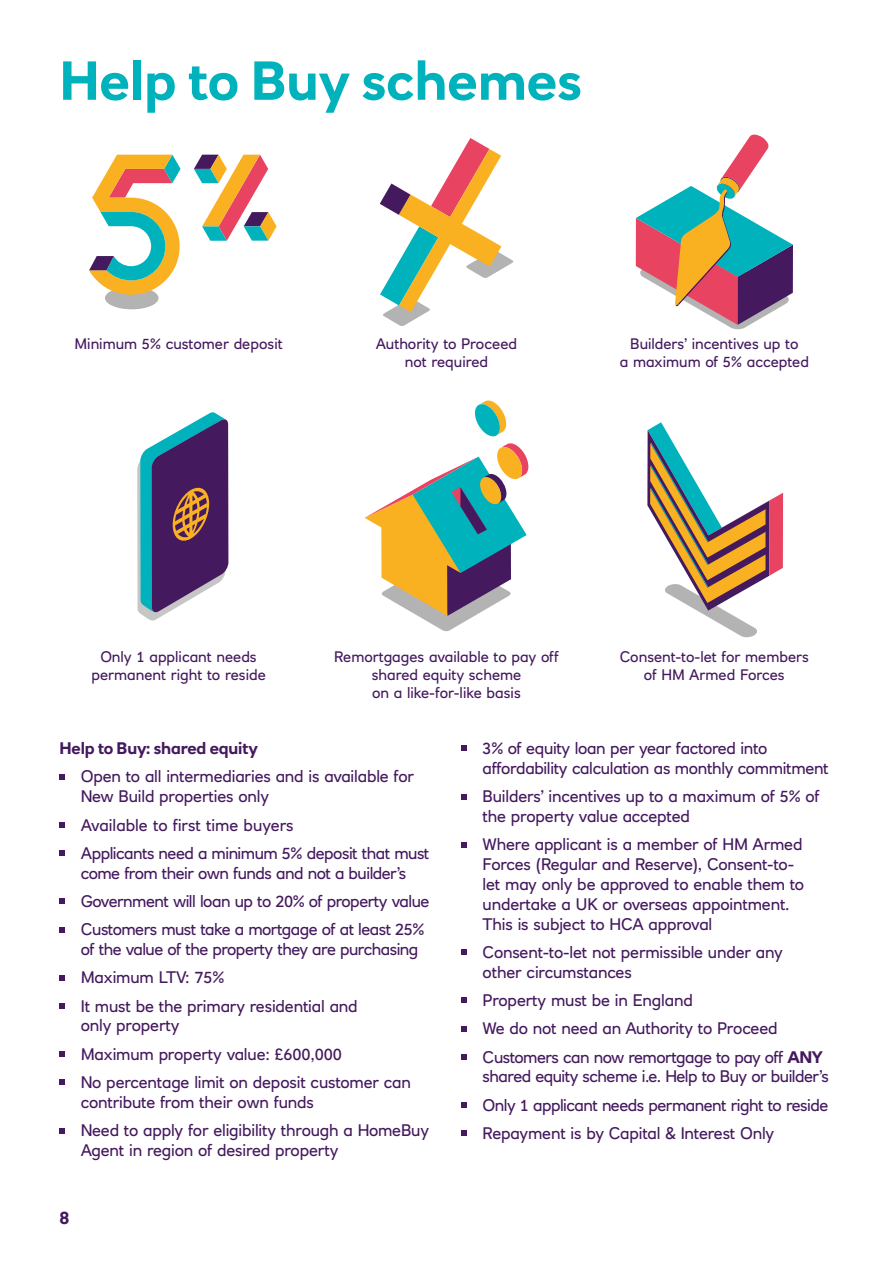
<style>
.page{position:relative;width:893px;height:1263px;background:#fff}
.page>*{position:absolute;margin:0;border:0;box-sizing:border-box;transform-origin:0 0}
.t1{font:700 54px "RN House Sans";color:#00b2bb}
.t2{font:700 18px "RN House Sans";color:#44195e}
.t3{font:16.5px/28.3px "RN House Sans";letter-spacing:-.01em;color:#44195e}
.t4{font:16.5px/28.3px "RN House Sans";letter-spacing:-.03em;color:#44195e}
.t5{font:700 16.5px "RN House Sans";letter-spacing:-.01em;color:#44195e}
.t6{font:15px/18px "RN House Sans";color:#44195e;text-align:center}
.s1{font-weight:700}
</style>
<div class="page">
<svg style="left:60px;top:774px;width:5px;height:5px"></svg>
<svg style="left:60px;top:822px;width:5px;height:5px"></svg>
<svg style="left:60px;top:850px;width:5px;height:6px"></svg>
<svg style="left:60px;top:898px;width:5px;height:6px"></svg>
<svg style="left:60px;top:927px;width:5px;height:5px"></svg>
<svg style="left:60px;top:975px;width:5px;height:5px"></svg>
<svg style="left:60px;top:1003px;width:5px;height:6px"></svg>
<svg style="left:60px;top:1051px;width:5px;height:6px"></svg>
<svg style="left:60px;top:1080px;width:5px;height:5px"></svg>
<svg style="left:60px;top:1128px;width:5px;height:5px"></svg>
<svg style="left:461px;top:746px;width:6px;height:5px"></svg>
<svg style="left:461px;top:794px;width:6px;height:5px"></svg>
<svg style="left:461px;top:842px;width:6px;height:5px"></svg>
<svg style="left:461px;top:949px;width:6px;height:6px"></svg>
<svg style="left:461px;top:997px;width:6px;height:6px"></svg>
<svg style="left:461px;top:1026px;width:6px;height:5px"></svg>
<svg style="left:461px;top:1054px;width:6px;height:5px"></svg>
<svg style="left:461px;top:1102px;width:6px;height:6px"></svg>
<svg style="left:461px;top:1130px;width:6px;height:6px"></svg>
<div style="left:105px;top:287px;width:54px;height:22px;background:#b3b3b3;border-radius:50%"></div>
<svg style="left:89px;top:155px;width:92px;height:140px"></svg>
<svg style="left:194px;top:155px;width:83px;height:86px"></svg>
<svg style="left:380px;top:138px;width:134px;height:188px"></svg>
<svg style="left:636px;top:134px;width:157px;height:196px"></svg>
<svg style="left:137px;top:412px;width:91px;height:209px"></svg>
<svg style="left:365px;top:443px;width:163px;height:188px"></svg>
<svg style="left:475px;top:400px;width:31px;height:37px"></svg>
<svg style="left:647px;top:422px;width:136px;height:216px"></svg>
<h1 class="t1" style="left:60px;top:47px;width:524px">Help to Buy schemes</h1>
<p class="t6" style="left:74px;top:334px;width:210px">Minimum 5% customer deposit</p>
<p class="t6" style="left:376px;top:334px;width:143px">Authority to Proceed not required</p>
<p class="t6" style="left:620px;top:334px;width:191px">Builders’ incentives up to<br>a maximum of 5% accepted</p>
<p class="t6" style="left:91px;top:648px;width:176px">Only 1 applicant needs permanent right to reside</p>
<p class="t6" style="left:334px;top:648px;width:226px">Remortgages available to pay off shared equity scheme<br>on a like-for-like basis</p>
<p class="t6" style="left:620px;top:648px;width:191px">Consent-to-let for members of HM Armed Forces</p>
<p class="t5" style="left:60px;top:738px;width:200px">Help to Buy: shared equity</p>
<p class="t3" style="left:81px;top:767px;width:335px;line-height:19.8px">Open to all intermediaries and is available for<br>New Build properties only</p>
<p class="t4" style="left:81px;top:810px;width:350px">Available to first time buyers<br>Applicants need a minimum 5% deposit that must</p>
<p class="t4" style="left:81px;top:858px;width:350px">come from their own funds and not a builder’s<br>Government will loan up to 20% of property value<br>Customers must take a mortgage of at least 25%</p>
<p class="t3" style="left:81px;top:935px;width:339px">of the value of the property they are purchasing<br>Maximum LTV: 75%<br>It must be the primary residential and</p>
<p class="t3" style="left:81px;top:1011px;width:332px">only property<br>Maximum property value: £600,000<br>No percentage limit on deposit customer can</p>
<p class="t3" style="left:81px;top:1088px;width:350px">contribute from their own funds<br>Need to apply for eligibility through a HomeBuy</p>
<p class="t3" style="left:81px;top:1136px;width:259px">Agent in region of desired property</p>
<p class="t2" style="left:60px;top:1206px;width:11px">8</p>
<p class="t3" style="left:483px;top:738px;width:347px;line-height:19.8px">3% of equity loan per year factored into affordability calculation as monthly commitment</p>
<p class="t3" style="left:483px;top:786px;width:338px;line-height:19.8px">Builders’ incentives up to a maximum of 5% of the property value accepted</p>
<p class="t3" style="left:483px;top:834px;width:323px;line-height:19.8px">Where applicant is a member of HM Armed Forces (Regular and Reserve), Consent-to&shy;let may only be approved to enable them to undertake a UK or overseas appointment.<br>This is subject to HCA approval</p>
<p class="t3" style="left:483px;top:942px;width:302px;line-height:19.8px">Consent-to-let not permissible under any other circumstances</p>
<p class="t3" style="left:483px;top:986px;width:342px">Property must be in England<br>We do not need an Authority to Proceed<br>Customers can now remortgage to pay off <span class="s1">ANY</span></p>
<p class="t3" style="left:483px;top:1062px;width:348px;text-align:justify">shared equity scheme i.e. Help to Buy or builder’s Only 1 applicant needs permanent right to reside Repayment is by Capital &amp; Interest Only</p>
</div>
